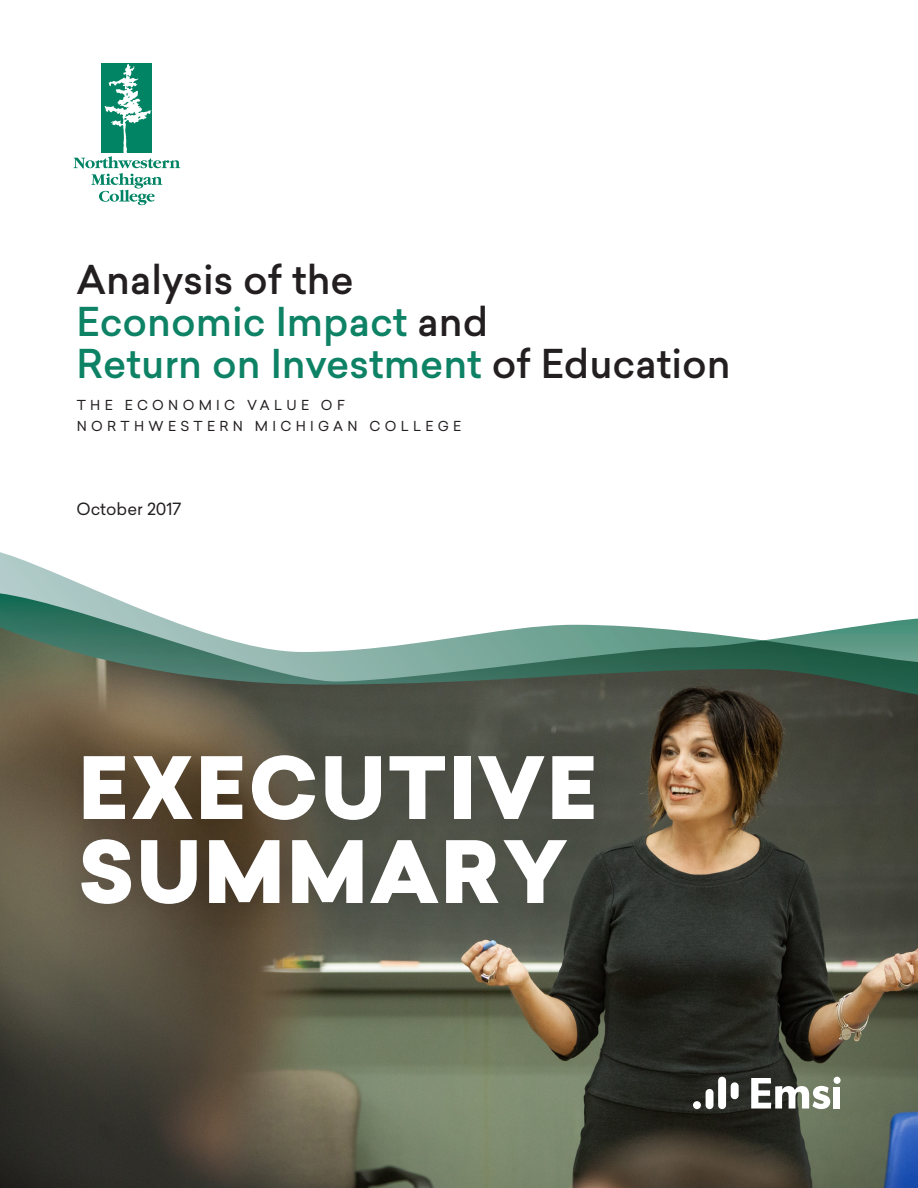
<style>
.page{position:relative;width:918px;height:1188px;background:#fff}
.page>*{position:absolute;margin:0;border:0;box-sizing:border-box;transform-origin:0 0}
.t1{font:900 84px/84px "Sailec";letter-spacing:.02em;color:#fff}
.t2{font:500 39px/42px "Sailec";color:#0e8265}
.t3{font:16.5px "Sailec";color:#231f20}
.t4{font:13.5px/21px "Sailec";letter-spacing:.32em;color:#231f20}
.s1{color:#231f20}
</style>
<div class="page">
<svg style="left:0;top:592px;width:918px;height:35px"></svg>
<img style="left:0;top:627px;width:918px;height:561px">
<div style="left:55px;top:728px;width:570px;height:208px;background:#231f20;opacity:.2"></div>
<svg style="left:751px;top:1078px;width:79px;height:31px"></svg>
<div style="left:834px;top:1087px;width:6px;height:22px;background:#fff"></div>
<div style="left:834px;top:1077px;width:7px;height:7px;background:#fff;border-radius:4px"></div>
<div style="left:706px;top:1089px;width:8px;height:20px;background:#fff;border-radius:4px"></div>
<div style="left:718px;top:1077px;width:8px;height:32px;background:#fff;border-radius:4px"></div>
<div style="left:693px;top:1101px;width:8px;height:8px;background:#fff;border-radius:50%"></div>
<div style="left:731px;top:1082px;width:8px;height:17px;background:#fff;border-radius:4px"></div>
<svg style="left:74px;top:64px;width:106px;height:141px"></svg>
<p class="t2" style="left:76px;top:259px;width:656px"><span class="s1">Analysis of the<br></span>Economic Impact <span class="s1">and<br></span>Return on Investment <span class="s1">of Education</span></p>
<p class="t4" style="left:77px;top:394px;width:386px">THE ECONOMIC VALUE OF<br>NORTHWESTERN MICHIGAN COLLEGE</p>
<p class="t3" style="left:76px;top:497px;width:107px">October 2017</p>
<p class="t1" style="left:78px;top:749px;width:521px">EXECUTIVE<br>SUMMARY</p>
</div>
